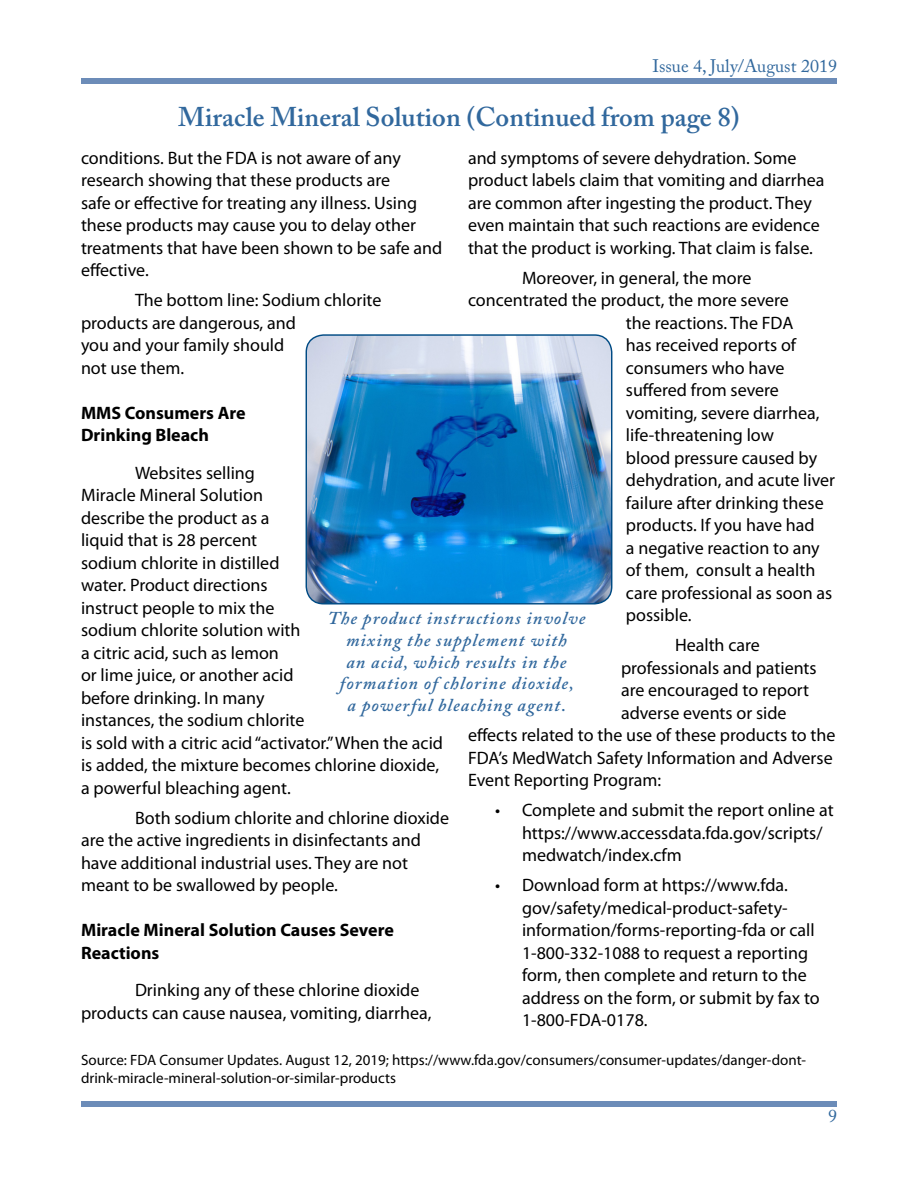
<style>
.page{position:relative;width:918px;height:1188px;background:#fff}
.page>*{position:absolute;margin:0;border:0;box-sizing:border-box;transform-origin:0 0}
.Heading_Continued{font:600 27px "Adobe Caslon Pro";color:#31689d}
.Article_Text{font:18px/22.5px "Myriad Pro";color:#000}
.Image_Quote{font:italic 600 18px/21.6px "Adobe Caslon Pro";letter-spacing:.06em;color:#31689d;text-align:center}
.Heading_2{font:700 18px/22.5px "Myriad Pro";color:#000}
.t1{font:18px "Adobe Caslon Pro";color:#31689d}
.Reference{font:15px/18px "Myriad Pro";color:#000}
</style>
<div class="page">
<div style="left:81px;top:1101px;width:756px;height:6px;background:#6c8cb8"></div>
<div style="left:81px;top:78px;width:756px;height:6px;background:#6c8cb8"></div>
<img style="left:306px;top:335px;width:306px;height:268px">
<div style="left:306px;top:334px;width:306px;height:271px;border:1px solid #004b84;border-radius:17px"></div>
<p class="t1" style="left:652px;top:55px;width:186px">Issue 4, July/August 2019</p>
<p class="Heading_Continued" style="left:178px;top:101px;width:563px">Miracle Mineral Solution (Continued from page 8)</p>
<p class="Article_Text" style="left:81px;top:146px;width:363px">conditions. But the FDA is not aware of any research showing that these products are<br>safe or effective for treating any illness. Using these products may cause you to delay other treatments that have been shown to be safe and effective.</p>
<p class="Article_Text" style="left:81px;top:288px;width:302px;text-indent:54px">The bottom line: Sodium chlorite products are dangerous, and<br>you and your family should<br>not use them.</p>
<p class="Heading_2" style="left:81px;top:401px;width:166px">MMS Consumers Are<br>Drinking Bleach</p>
<p class="Article_Text" style="left:81px;top:461px;width:364px;text-indent:54px">Websites selling<br>Miracle Mineral Solution<br>describe the product as a<br>liquid that is 28 percent<br>sodium chlorite in distilled<br>water. Product directions<br>instruct people to mix the<br>sodium chlorite solution with<br>a citric acid, such as lemon<br>or lime juice, or another acid<br>before drinking. In many<br>instances, the sodium chlorite<br>is sold with a citric acid “activator.” When the acid is added, the mixture becomes chlorine dioxide, a powerful bleaching agent.</p>
<p class="Article_Text" style="left:81px;top:806px;width:370px;text-indent:54px">Both sodium chlorite and chlorine dioxide are the active ingredients in disinfectants and have additional industrial uses. They are not meant to be swallowed by people.</p>
<p class="Heading_2" style="left:81px;top:918px;width:314px">Miracle Mineral Solution Causes Severe<br>Reactions</p>
<p class="Article_Text" style="left:81px;top:978px;width:352px;text-indent:54px">Drinking any of these chlorine dioxide products can cause nausea, vomiting, diarrhea,</p>
<p class="Article_Text" style="left:468px;top:146px;width:358px">and symptoms of severe dehydration. Some product labels claim that vomiting and diarrhea are common after ingesting the product. They even maintain that such reactions are evidence that the product is working. That claim is false.</p>
<p class="Article_Text" style="left:522px;top:266px;width:231px">Moreover, in general, the more</p>
<p class="Article_Text" style="left:468px;top:288px;width:322px">concentrated the product, the more severe</p>
<p class="Article_Text" style="left:626px;top:311px;width:169px">the reactions. The FDA</p>
<p class="Article_Text" style="left:626px;top:333px;width:172px">has received reports of</p>
<p class="Article_Text" style="left:626px;top:356px;width:160px">consumers who have</p>
<p class="Article_Text" style="left:626px;top:378px;width:155px">suffered from severe</p>
<p class="Article_Text" style="left:626px;top:401px;width:195px">vomiting, severe diarrhea,</p>
<p class="Article_Text" style="left:626px;top:423px;width:149px">life-threatening low</p>
<p class="Article_Text" style="left:626px;top:446px;width:193px">blood pressure caused by</p>
<p class="Article_Text" style="left:626px;top:468px;width:211px">dehydration, and acute liver</p>
<p class="Article_Text" style="left:626px;top:491px;width:199px">failure after drinking these</p>
<p class="Article_Text" style="left:626px;top:513px;width:190px">products. If you have had</p>
<p class="Article_Text" style="left:626px;top:536px;width:195px">a negative reaction to any</p>
<p class="Article_Text" style="left:626px;top:558px;width:191px">of them, consult a health</p>
<p class="Article_Text" style="left:626px;top:581px;width:208px">care professional as soon as</p>
<p class="Article_Text" style="left:626px;top:603px;width:67px">possible.</p>
<p class="Article_Text" style="left:675px;top:633px;width:86px">Health care</p>
<p class="Article_Text" style="left:621px;top:656px;width:197px">professionals and patients</p>
<p class="Article_Text" style="left:621px;top:678px;width:190px">are encouraged to report</p>
<p class="Article_Text" style="left:621px;top:701px;width:167px">adverse events or side</p>
<p class="Article_Text" style="left:468px;top:723px;width:369px">effects related to the use of these products to the</p>
<p class="Article_Text" style="left:468px;top:746px;width:366px">FDA’s MedWatch Safety Information and Adverse</p>
<p class="Article_Text" style="left:468px;top:768px;width:195px">Event Reporting Program:</p>
<p class="Article_Text" style="left:522px;top:798px;width:313px;text-indent:-27px">• Complete and submit the report online at https://www.accessdata.fda.gov/scripts/ medwatch/index.cfm</p>
<p class="Article_Text" style="left:522px;top:873px;width:299px;text-indent:-27px">• Download form at https://www.fda. gov/safety/medical-product-safety&shy;information/forms-reporting-fda or call 1-800-332-1088 to request a reporting form, then complete and return to the address on the form, or submit by fax to 1-800-FDA-0178.</p>
<p class="Image_Quote" style="left:328px;top:607px;width:259px">The product instructions involve mixing the supplement with<br>an acid, which results in the formation of chlorine dioxide,<br>a powerful bleaching agent.</p>
<p class="Reference" style="left:81px;top:1050px;width:727px">Source: FDA Consumer Updates. August 12, 2019; https://www.fda.gov/consumers/consumer-updates/danger-dont&shy;drink-miracle-mineral-solution-or-similar-products</p>
<p class="t1" style="left:828px;top:1105px;width:10px">9</p>
</div>
